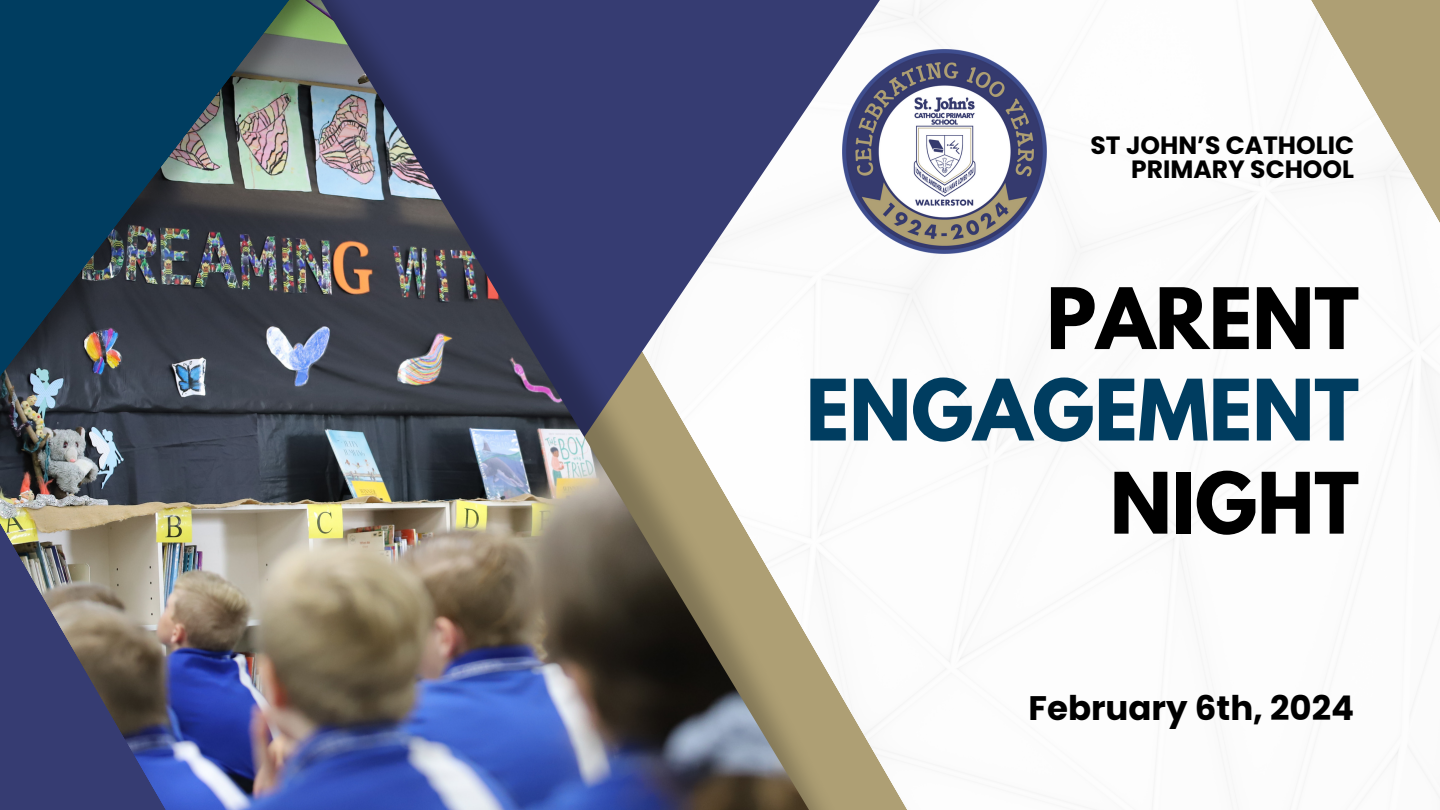
<style>
.page{position:relative;width:1440px;height:810px;background:#fff}
.page>*{position:absolute;margin:0;border:0;box-sizing:border-box;transform-origin:0 0}
.t1{font:700 75px "League Spartan";color:#000}
.t2{font:700 75px "League Spartan";color:#003d60}
.t3{font:700 34px "Poppins";color:#000}
.t4{font:700 25px/24.8px "Poppins";color:#000;text-align:right}
</style>
<div class="page">
<svg style="left:1228px;top:0;width:212px;height:242px"></svg>
<img style="left:814px;top:0;width:133px;height:810px">
<img style="left:211px;top:0;width:603px;height:810px">
<img style="left:0;top:586px;width:211px;height:224px">
<img style="left:0;top:0;width:477px;height:586px">
<img style="left:0;top:0;width:319px;height:452px">
<img style="left:843px;top:50px;width:204px;height:204px">
<h1 class="t4" style="left:1091px;top:133px;width:265px">ST JOHN’S CATHOLIC<br>PRIMARY SCHOOL</h1>
<p class="t1" style="left:1046px;top:282px;width:314px">PARENT</p>
<p class="t2" style="left:806px;top:373px;width:555px">ENGAGEMENT</p>
<p class="t1" style="left:1110px;top:466px;width:251px">NIGHT</p>
<p class="t3" style="left:1028px;top:685px;width:327px">February 6th, 2024</p>
</div>
